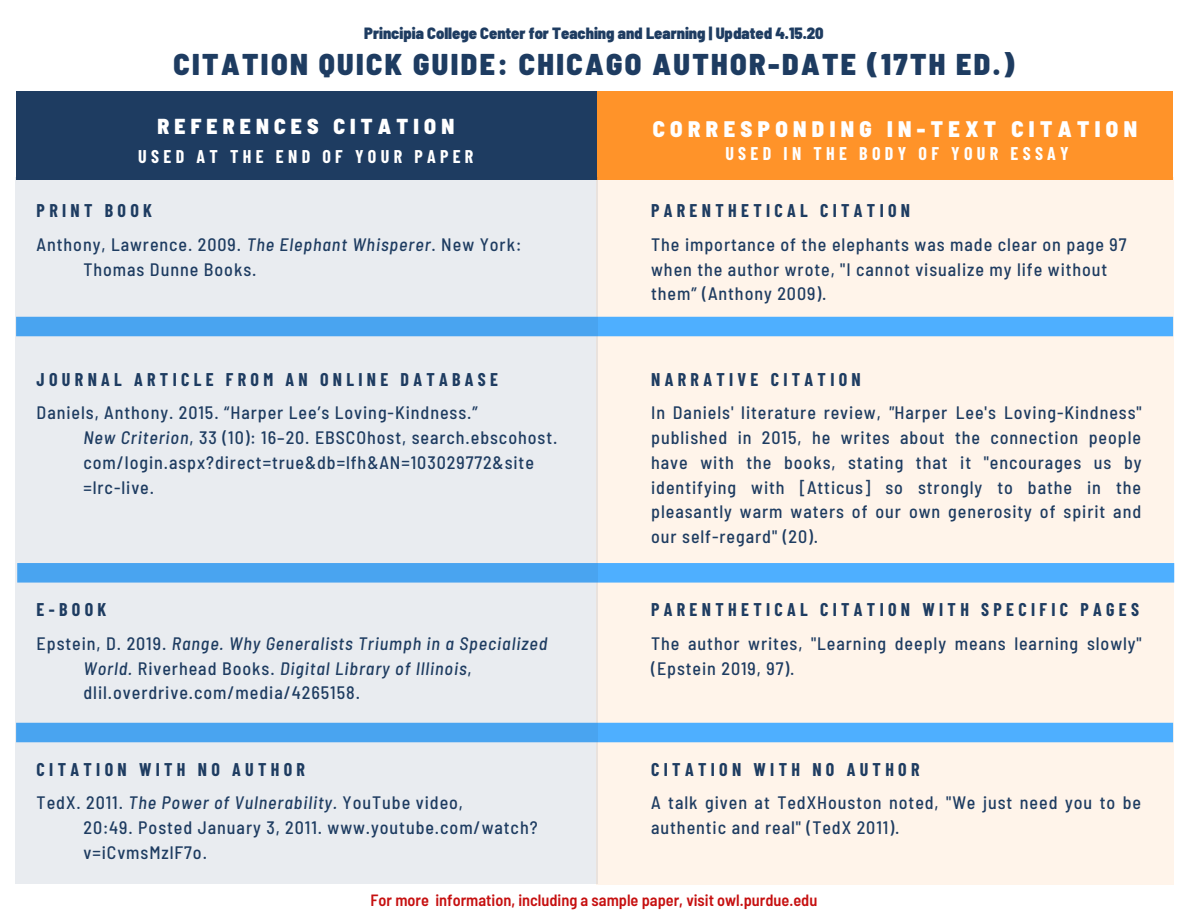
<style>
.page{position:relative;width:1188px;height:918px;background:#fff}
.page>*{position:absolute;margin:0;border:0;box-sizing:border-box;transform-origin:0 0}
.t1{font:900 semi-condensed 30px "Barlow";letter-spacing:.08em;color:#1e3c61}
.t2{font:900 semi-condensed 22.5px "Barlow";letter-spacing:.24em;color:#fff}
.t3{font:900 semi-condensed 21.6px "Barlow";letter-spacing:.24em;color:#fff}
.t4{font:500 semi-condensed 18px/24.8px "Barlow";letter-spacing:.05em;color:#1e3c61}
.t5{font:700 18px "Barlow Condensed";letter-spacing:.24em;color:#1e3c61}
.t6{font:italic 500 semi-condensed 18px/24.8px "Barlow";letter-spacing:.05em;color:#1e3c61}
.t7{font:700 18px "Barlow Condensed";letter-spacing:.24em;color:#fff}
.t8{font:600 semi-condensed 16.35px "Barlow";color:#c61010}
.t9{font:900 semi-condensed 16.35px "Barlow";color:#1e3c61}
.s1{font-style:italic}
.s2{font-style:normal}
</style>
<div class="page">
<div style="left:597px;top:178px;width:577px;height:707px;background:#fff4ea"></div>
<div style="left:597px;top:92px;width:576px;height:88px;background:#ff9329"></div>
<div style="left:598px;top:317px;width:575px;height:19px;background:#4eafff"></div>
<div style="left:598px;top:563px;width:576px;height:20px;background:#4eafff"></div>
<div style="left:598px;top:723px;width:575px;height:19px;background:#4eafff"></div>
<svg style="left:15px;top:178px;width:583px;height:706px;background:#dbe5ef"></svg>
<div style="left:16px;top:92px;width:581px;height:88px;background:#1e3c61"></div>
<p class="t9" style="left:364px;top:23px;width:461px">Principia College Center for Teaching and Learning | Updated 4.15.20</p>
<h1 class="t1" style="left:173px;top:45px;width:843px">CITATION QUICK GUIDE: CHICAGO AUTHOR-DATE (17TH ED.)</h1>
<p class="t3" style="left:157px;top:112px;width:298px">REFERENCES CITATION</p>
<p class="t2" style="left:653px;top:115px;width:486px">CORRESPONDING IN-TEXT CITATION</p>
<p class="t7" style="left:138px;top:145px;width:337px">USED AT THE END OF YOUR PAPER</p>
<p class="t7" style="left:725px;top:142px;width:345px">USED IN THE BODY OF YOUR ESSAY</p>
<p class="t5" style="left:37px;top:199px;width:117px">PRINT BOOK</p>
<p class="t5" style="left:651px;top:199px;width:261px">PARENTHETICAL CITATION</p>
<p class="t4" style="left:83px;top:231px;width:439px;text-indent:-47px">Anthony, Lawrence. 2009. <span class="s1">The Elephant Whisperer</span>. New York:<br>Thomas Dunne Books.</p>
<p class="t4" style="left:651px;top:231px;width:477px">The importance of the elephants was made clear on page 97 when the author wrote, "I cannot visualize my life without them” (Anthony 2009).</p>
<p class="t5" style="left:37px;top:368px;width:463px">JOURNAL ARTICLE FROM AN ONLINE DATABASE</p>
<p class="t5" style="left:651px;top:368px;width:211px">NARRATIVE CITATION</p>
<p class="t4" style="left:83px;top:400px;width:475px;text-indent:-47px">Daniels, Anthony. 2015. “Harper Lee’s Loving-Kindness.”<br><span class="s1">New Criterion</span>, 33 (10): 16–20. EBSCOhost, search.ebscohost. com/login.aspx?direct=true&amp;db=lfh&amp;AN=103029772&amp;site =lrc-live.</p>
<p class="t4" style="left:651px;top:400px;width:492px;text-align:justify">In Daniels' literature review, <span class="s1">"</span>Harper Lee's Loving-Kindness" published in 2015, he writes about the connection people have with the books, stating that it "encourages us by identifying with [Atticus] so strongly to bathe in the pleasantly warm waters of our own generosity of spirit and our self-regard" (20).</p>
<p class="t5" style="left:37px;top:598px;width:71px">E-BOOK</p>
<p class="t5" style="left:651px;top:598px;width:489px">PARENTHETICAL CITATION WITH SPECIFIC PAGES</p>
<p class="t6" style="left:83px;top:630px;width:465px;text-indent:-47px"><span class="s2">Epstein, D. 2019.</span> Range. Why Generalists Triumph in a Specialized<br>World. <span class="s2">Riverhead Books.</span> Digital Library of Illinois<span class="s2">, dlil.overdrive.com/media/4265158.</span></p>
<p class="t4" style="left:651px;top:630px;width:492px">The author writes, "Learning deeply means learning slowly" (Epstein 2019, 97).</p>
<p class="t5" style="left:37px;top:758px;width:270px">CITATION WITH NO AUTHOR</p>
<p class="t5" style="left:651px;top:758px;width:270px">CITATION WITH NO AUTHOR</p>
<p class="t4" style="left:83px;top:790px;width:456px;text-indent:-47px">TedX. 2011. <span class="s1">The Power of Vulnerability.</span> YouTube video,<br>20:49. Posted January 3, 2011. www.youtube.com/watch? v=iCvmsMzlF7o.</p>
<p class="t8" style="left:371px;top:890px;width:448px">For more information, including a sample paper, visit owl.purdue.edu</p>
<p class="t4" style="left:651px;top:790px;width:492px">A talk given at TedXHouston noted, "We just need you to be authentic and real" (TedX 2011).</p>
</div>
